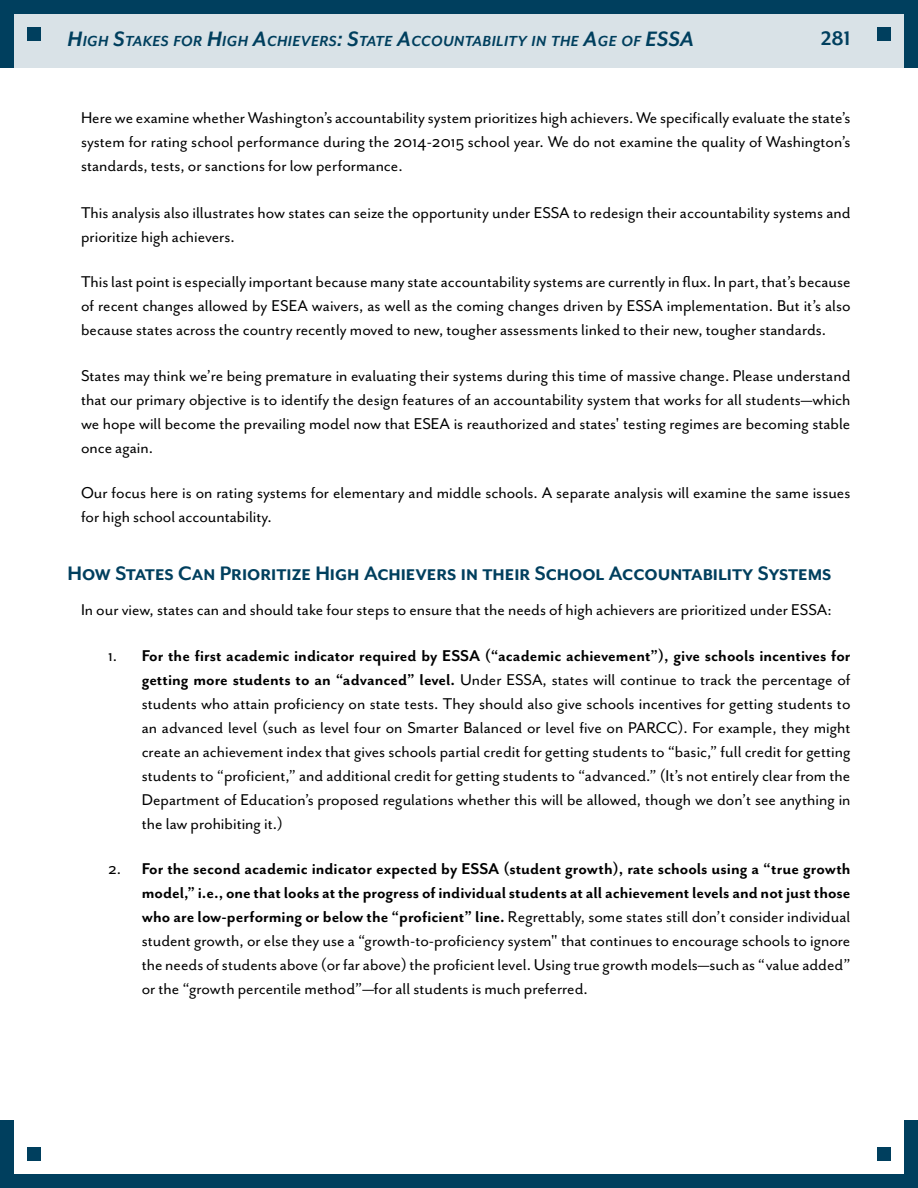
<style>
.page{position:relative;width:918px;height:1188px;background:#fff}
.page>*{position:absolute;margin:0;border:0;box-sizing:border-box;transform-origin:0 0}
.t1{font:700 22.5px "Mr Eaves XL Mod OT";color:#003f5e}
.t2{font:18px/24px "Mr Eaves San OT";color:#000;text-align:justify}
.t3{font:italic 700 16.8px "Mr Eaves XL Mod OT";letter-spacing:.03em;color:#003f5e}
.s1{font-size:24px}
.s2{font-weight:700}
</style>
<div class="page">
<div style="left:0;top:0;width:918px;height:68px;background:#d9e2e7"></div>
<div style="left:0;top:0;width:918px;height:14px;background:#003f5e"></div>
<div style="left:0;top:0;width:14px;height:68px;background:#003f5e"></div>
<div style="left:904px;top:0;width:14px;height:68px;background:#003f5e"></div>
<div style="left:0;top:1174px;width:918px;height:14px;background:#003f5e"></div>
<div style="left:0;top:1120px;width:14px;height:68px;background:#003f5e"></div>
<div style="left:904px;top:1120px;width:14px;height:68px;background:#003f5e"></div>
<div style="left:27px;top:1148px;width:13px;height:13px;background:#003f5e"></div>
<div style="left:27px;top:27px;width:13px;height:13px;background:#003f5e"></div>
<div style="left:878px;top:27px;width:13px;height:13px;background:#003f5e"></div>
<div style="left:878px;top:1148px;width:13px;height:13px;background:#003f5e"></div>
<p class="t3" style="left:68px;top:33px;width:628px"><span class="s1">H</span>IGH <span class="s1">S</span>TAKES FOR <span class="s1">H</span>IGH <span class="s1">A</span>CHIEVERS<span class="s1">: S</span>TATE <span class="s1">A</span>CCOUNTABILITY IN THE <span class="s1">A</span>GE OF <span class="s1">ESSA</span></p>
<p class="t1" style="left:821px;top:27px;width:31px">281</p>
<p class="t2" style="left:81px;top:106px;width:771px">Here we examine whether Washington’s accountability system prioritizes high achievers. We specifically evaluate the state’s system for rating school performance during the 2014-2015 school year. We do not examine the quality of Washington’s standards, tests, or sanctions for low performance.</p>
<p class="t2" style="left:81px;top:200px;width:771px">This analysis also illustrates how states can seize the opportunity under ESSA to redesign their accountability systems and prioritize high achievers.</p>
<p class="t2" style="left:81px;top:270px;width:771px">This last point is especially important because many state accountability systems are currently in flux. In part, that’s because of recent changes allowed by ESEA waivers, as well as the coming changes driven by ESSA implementation. But it’s also because states across the country recently moved to new, tougher assessments linked to their new, tougher standards.</p>
<p class="t2" style="left:81px;top:364px;width:771px">States may think we’re being premature in evaluating their systems during this time of massive change. Please understand that our primary objective is to identify the design features of an accountability system that works for all students—which we hope will become the prevailing model now that ESEA is reauthorized and states' testing regimes are becoming stable once again.</p>
<p class="t2" style="left:81px;top:481px;width:771px">Our focus here is on rating systems for elementary and middle schools. A separate analysis will examine the same issues for high school accountability.</p>
<p class="t1" style="left:68px;top:562px;width:765px">How States Can Prioritize High Achievers in their School Accountability Systems</p>
<p class="t2" style="left:81px;top:598px;width:752px">In our view, states can and should take four steps to ensure that the needs of high achievers are prioritized under ESSA:</p>
<p class="t2" style="left:142px;top:644px;width:710px;text-indent:-34px">1. <span class="s2">For the first academic indicator required by ESSA (“academic achievement”), give schools incentives for getting more students to an “advanced” level.</span> Under ESSA, states will continue to track the percentage of students who attain proficiency on state tests. They should also give schools incentives for getting students to an advanced level (such as level four on Smarter Balanced or level five on PARCC). For example, they might create an achievement index that gives schools partial credit for getting students to “basic,” full credit for getting students to “proficient,” and additional credit for getting students to “advanced.” (It’s not entirely clear from the Department of Education’s proposed regulations whether this will be allowed, though we don’t see anything in the law prohibiting it.)</p>
<p class="t2" style="left:142px;top:857px;width:710px;text-indent:-34px">2. <span class="s2">For the second academic indicator expected by ESSA (student growth), rate schools using a “true growth model,” i.e., one that looks at the progress of individual students at all achievement levels and not just those who are low-performing or below the “proficient” line.</span> Regrettably, some states still don’t consider individual student growth, or else they use a “growth-to-proficiency system" that continues to encourage schools to ignore the needs of students above (or far above) the proficient level. Using true growth models—such as “value added” or the “growth percentile method”—for all students is much preferred.</p>
</div>
